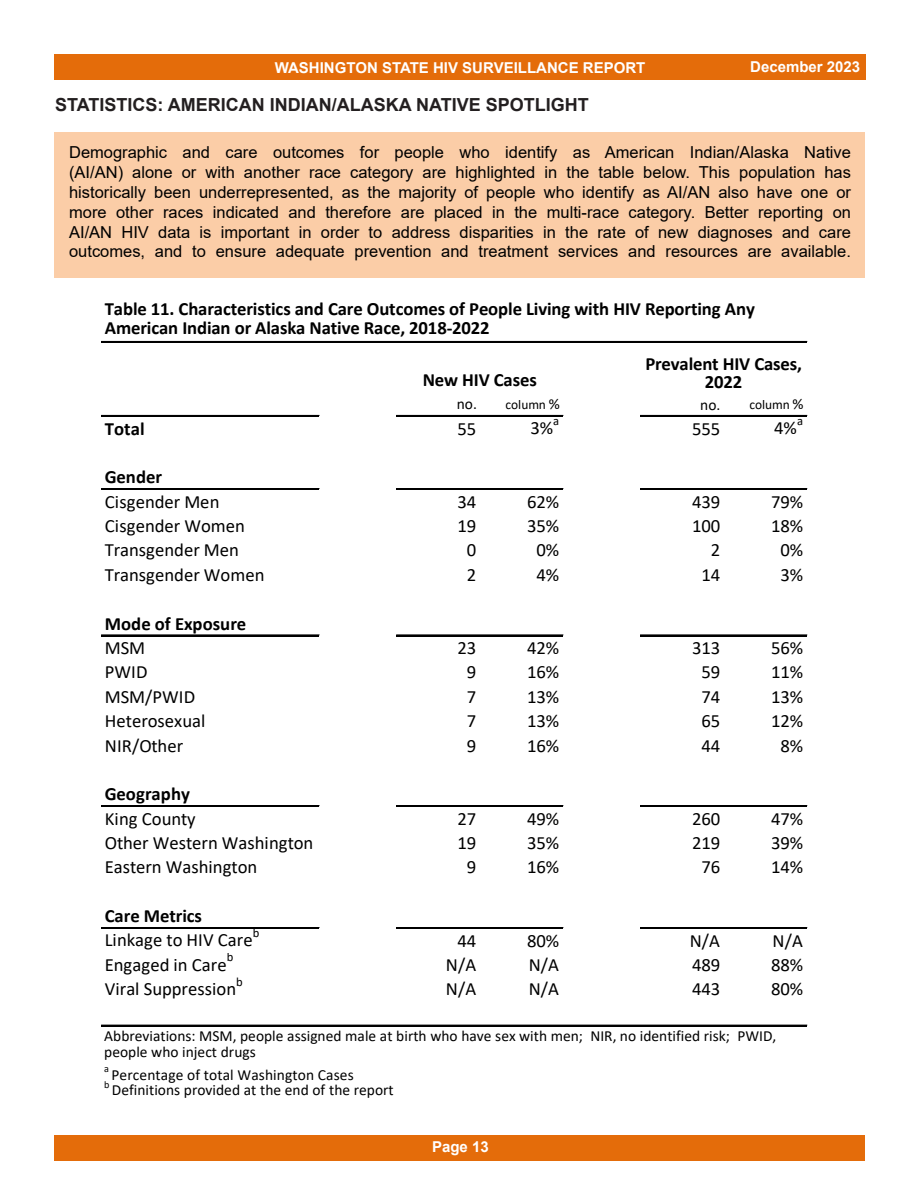
<style>
.page{position:relative;width:918px;height:1188px;background:#fff}
.page>*{position:absolute;margin:0;border:0;box-sizing:border-box;transform-origin:0 0}
.t1{font:18.75px/24.5px "Calibri";letter-spacing:-.005em;color:#000}
.t2{font:700 18.75px/18.8px "Calibri";letter-spacing:-.005em;color:#000}
.t3{font:700 18px "Arial";color:#231f20}
.t4{font:16.5px/19.8px "Arial";color:#000}
.t5{font:15.45px/15.5px "Calibri";color:#000}
.t6{font:700 15px "Arial";color:#fff}
.t7{font:13.35px "Calibri";letter-spacing:-.01em;color:#000}
.t8{font:12.6px "Calibri";color:#000}
.t9{font:10.2px "Calibri";color:#000}
.s1{font-size:15.45px}
.s2{font-weight:700}
.s3{font-weight:400}
</style>
<div class="page">
<div style="left:54px;top:133px;width:811px;height:145px;background:#fbcda7"></div>
<div style="left:54px;top:1135px;width:810px;height:26px;background:#e46c0a"></div>
<div style="left:54px;top:54px;width:811px;height:25px;background:#e46c0a"></div>
<div style="left:55px;top:62px;width:810px;height:18px;background:#e46c0a"></div>
<hr style="left:102px;top:415px;width:217px;height:2px;background:#000">
<hr style="left:397px;top:415px;width:166px;height:2px;background:#000">
<hr style="left:102px;top:488px;width:217px;height:1px;background:#000">
<hr style="left:102px;top:489px;width:217px;height:1px;background:#000">
<hr style="left:397px;top:488px;width:166px;height:1px;background:#000">
<hr style="left:397px;top:489px;width:166px;height:1px;background:#000">
<hr style="left:102px;top:635px;width:217px;height:2px;background:#000">
<hr style="left:397px;top:635px;width:166px;height:2px;background:#000">
<hr style="left:102px;top:805px;width:217px;height:1px;background:#000">
<hr style="left:102px;top:806px;width:217px;height:1px;background:#000">
<hr style="left:397px;top:805px;width:166px;height:1px;background:#000">
<hr style="left:397px;top:806px;width:166px;height:1px;background:#000">
<hr style="left:102px;top:927px;width:217px;height:1px;background:#000">
<hr style="left:102px;top:928px;width:217px;height:1px;background:#000">
<hr style="left:397px;top:927px;width:166px;height:1px;background:#000">
<hr style="left:397px;top:928px;width:166px;height:1px;background:#000">
<hr style="left:102px;top:341px;width:705px;height:2px;background:#000">
<hr style="left:641px;top:415px;width:166px;height:2px;background:#000">
<hr style="left:641px;top:488px;width:166px;height:1px;background:#000">
<hr style="left:641px;top:489px;width:166px;height:1px;background:#000">
<hr style="left:641px;top:635px;width:166px;height:2px;background:#000">
<hr style="left:641px;top:805px;width:166px;height:1px;background:#000">
<hr style="left:641px;top:806px;width:166px;height:1px;background:#000">
<hr style="left:641px;top:927px;width:166px;height:1px;background:#000">
<hr style="left:641px;top:928px;width:166px;height:1px;background:#000">
<hr style="left:102px;top:1025px;width:705px;height:2px;background:#000">
<p class="t6" style="left:275px;top:57px;width:372px">WASHINGTON STATE HIV SURVEILLANCE REPORT</p>
<p class="t6" style="left:750px;top:56px;width:112px">December 2023</p>
<p class="t3" style="left:55px;top:92px;width:535px">STATISTICS: AMERICAN INDIAN/ALASKA NATIVE SPOTLIGHT</p>
<p class="t4" style="left:69px;top:143px;width:783px">Demographic and care outcomes for people who identify as American Indian/Alaska Native</p>
<p class="t4" style="left:69px;top:162px;width:783px">(AI/AN) alone or with another race category are highlighted in the table below. This population has</p>
<p class="t4" style="left:69px;top:182px;width:783px">historically been underrepresented, as the majority of people who identify as AI/AN also have one or more other races indicated and therefore are placed in the multi-race category. Better reporting on</p>
<p class="t4" style="left:69px;top:222px;width:783px">AI/AN HIV data is important in order to address disparities in the rate of new diagnoses and care</p>
<p class="t4" style="left:69px;top:242px;width:783px">outcomes, and to ensure adequate prevention and treatment services and resources are available.</p>
<p class="t2" style="left:105px;top:299px;width:652px">Table 11. Characteristics and Care Outcomes of People Living with HIV Reporting Any<br>American Indian or Alaska Native Race, 2018-2022</p>
<p class="t2" style="left:423px;top:370px;width:116px">New HIV Cases</p>
<p class="t2" style="left:645px;top:354px;width:158px;text-align:center">Prevalent HIV Cases,<br>2022</p>
<p class="t7" style="left:457px;top:395px;width:104px"><span class="s1">no.</span> column <span class="s1">%</span></p>
<p class="t7" style="left:700px;top:395px;width:105px"><span class="s1">no.</span> column <span class="s1">%</span></p>
<p class="t8" style="left:553px;top:412px;width:8px">a</p>
<p class="t2" style="left:105px;top:419px;width:41px">Total</p>
<p class="t1" style="left:458px;top:416px;width:20px">55</p>
<p class="t1" style="left:530px;top:415px;width:24px">3%</p>
<p class="t8" style="left:797px;top:412px;width:8px">a</p>
<p class="t1" style="left:692px;top:416px;width:30px">555</p>
<p class="t1" style="left:774px;top:415px;width:24px">4%</p>
<p class="t1" style="left:105px;top:464px;width:116px"><span class="s2">Gender<br></span>Cisgender Men</p>
<p class="t1" style="left:458px;top:489px;width:20px">34</p>
<p class="t1" style="left:527px;top:489px;width:34px">62%</p>
<p class="t1" style="left:692px;top:489px;width:30px">439</p>
<p class="t1" style="left:771px;top:489px;width:34px">79%</p>
<p class="t1" style="left:105px;top:513px;width:142px">Cisgender Women</p>
<p class="t1" style="left:458px;top:513px;width:20px">19</p>
<p class="t1" style="left:527px;top:513px;width:34px">35%</p>
<p class="t1" style="left:692px;top:513px;width:30px">100</p>
<p class="t1" style="left:771px;top:513px;width:34px">18%</p>
<p class="t1" style="left:105px;top:538px;width:136px">Transgender Men</p>
<p class="t1" style="left:467px;top:538px;width:11px">0</p>
<p class="t1" style="left:536px;top:538px;width:24px">0%</p>
<p class="t1" style="left:711px;top:538px;width:11px">2</p>
<p class="t1" style="left:780px;top:538px;width:24px">0%</p>
<p class="t1" style="left:105px;top:562px;width:161px">Transgender Women</p>
<p class="t1" style="left:467px;top:562px;width:11px">2</p>
<p class="t1" style="left:536px;top:562px;width:24px">4%</p>
<p class="t1" style="left:702px;top:562px;width:20px">14</p>
<p class="t1" style="left:780px;top:562px;width:24px">3%</p>
<p class="t2" style="left:105px;top:611px;width:143px;line-height:24.5px">Mode of Exposure<br><span class="s3">MSM</span></p>
<p class="t1" style="left:458px;top:635px;width:20px">23</p>
<p class="t1" style="left:527px;top:635px;width:34px">42%</p>
<p class="t1" style="left:692px;top:635px;width:30px">313</p>
<p class="t1" style="left:771px;top:635px;width:34px">56%</p>
<p class="t1" style="left:105px;top:659px;width:44px">PWID</p>
<p class="t1" style="left:467px;top:659px;width:11px">9</p>
<p class="t1" style="left:527px;top:659px;width:34px">16%</p>
<p class="t1" style="left:702px;top:659px;width:20px">59</p>
<p class="t1" style="left:771px;top:659px;width:34px">11%</p>
<p class="t1" style="left:105px;top:684px;width:92px">MSM/PWID</p>
<p class="t1" style="left:467px;top:684px;width:11px">7</p>
<p class="t1" style="left:527px;top:684px;width:34px">13%</p>
<p class="t1" style="left:702px;top:684px;width:20px">74</p>
<p class="t1" style="left:771px;top:684px;width:34px">13%</p>
<p class="t1" style="left:105px;top:708px;width:102px">Heterosexual</p>
<p class="t1" style="left:467px;top:708px;width:11px">7</p>
<p class="t1" style="left:527px;top:708px;width:34px">13%</p>
<p class="t1" style="left:702px;top:708px;width:20px">65</p>
<p class="t1" style="left:771px;top:708px;width:34px">12%</p>
<p class="t1" style="left:105px;top:733px;width:80px">NIR/Other</p>
<p class="t1" style="left:467px;top:733px;width:11px">9</p>
<p class="t1" style="left:527px;top:733px;width:34px">16%</p>
<p class="t1" style="left:702px;top:733px;width:20px">44</p>
<p class="t1" style="left:780px;top:733px;width:24px">8%</p>
<p class="t1" style="left:105px;top:781px;width:92px"><span class="s2">Geography<br></span>King County</p>
<p class="t1" style="left:458px;top:806px;width:20px">27</p>
<p class="t1" style="left:527px;top:806px;width:34px">49%</p>
<p class="t1" style="left:692px;top:806px;width:30px">260</p>
<p class="t1" style="left:771px;top:806px;width:34px">47%</p>
<p class="t1" style="left:105px;top:830px;width:210px">Other Western Washington</p>
<p class="t1" style="left:458px;top:830px;width:20px">19</p>
<p class="t1" style="left:527px;top:830px;width:34px">35%</p>
<p class="t1" style="left:692px;top:830px;width:30px">219</p>
<p class="t1" style="left:771px;top:830px;width:34px">39%</p>
<p class="t1" style="left:105px;top:855px;width:154px">Eastern Washington</p>
<p class="t1" style="left:467px;top:855px;width:11px">9</p>
<p class="t1" style="left:527px;top:855px;width:34px">16%</p>
<p class="t1" style="left:702px;top:855px;width:20px">76</p>
<p class="t1" style="left:771px;top:855px;width:34px">14%</p>
<p class="t1" style="left:105px;top:904px;width:149px;line-height:24px"><span class="s2">Care Metrics<br></span>Linkage to HIV Care</p>
<p class="t8" style="left:253px;top:924px;width:8px">b</p>
<p class="t1" style="left:458px;top:928px;width:20px">44</p>
<p class="t1" style="left:527px;top:928px;width:34px">80%</p>
<p class="t1" style="left:690px;top:928px;width:32px">N/A</p>
<p class="t1" style="left:773px;top:928px;width:32px">N/A</p>
<p class="t8" style="left:227px;top:948px;width:8px">b</p>
<p class="t1" style="left:105px;top:952px;width:123px">Engaged in Care</p>
<p class="t1" style="left:446px;top:952px;width:32px">N/A</p>
<p class="t1" style="left:529px;top:952px;width:32px">N/A</p>
<p class="t1" style="left:692px;top:952px;width:30px">489</p>
<p class="t1" style="left:771px;top:952px;width:34px">88%</p>
<p class="t8" style="left:236px;top:973px;width:8px">b</p>
<p class="t1" style="left:105px;top:976px;width:133px">Viral Suppression</p>
<p class="t1" style="left:446px;top:977px;width:32px">N/A</p>
<p class="t1" style="left:529px;top:977px;width:32px">N/A</p>
<p class="t1" style="left:692px;top:977px;width:30px">443</p>
<p class="t1" style="left:771px;top:977px;width:34px">80%</p>
<p class="t5" style="left:104px;top:1028px;width:674px">Abbreviations: MSM, people assigned male at birth who have sex with men; NIR, no identified risk; PWID, people who inject drugs</p>
<p class="t9" style="left:104px;top:1062px;width:6px">a</p>
<p class="t5" style="left:112px;top:1067px;width:244px">Percentage of total Washington Cases</p>
<p class="t9" style="left:104px;top:1077px;width:7px">b</p>
<p class="t5" style="left:112px;top:1082px;width:283px">Definitions provided at the end of the report</p>
<p class="t6" style="left:432px;top:1137px;width:58px">Page 13</p>
</div>
